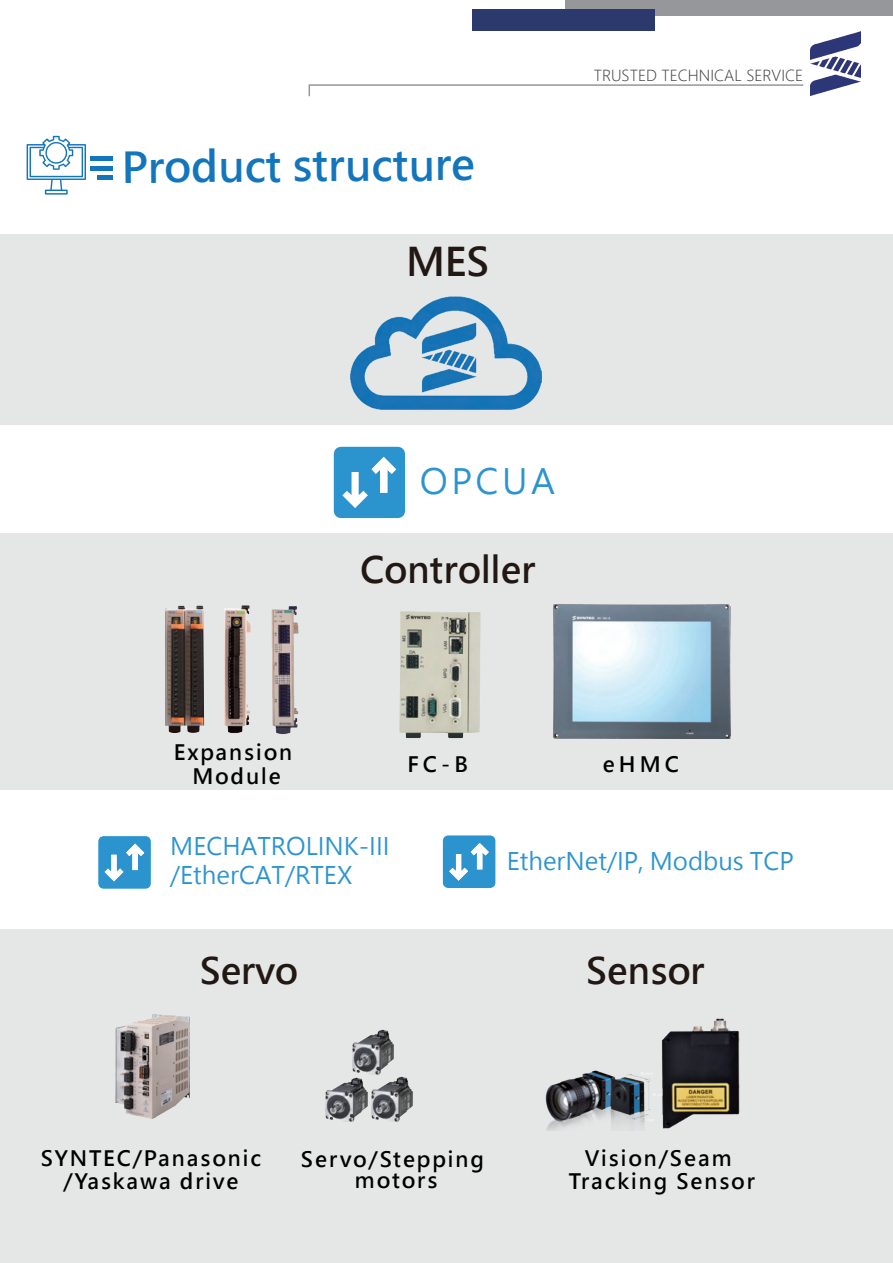
<style>
.page{position:relative;width:893px;height:1263px;background:#fff}
.page>*{position:absolute;margin:0;border:0;box-sizing:border-box;transform-origin:0 0}
.t1{font:700 42px "Microsoft Jheng Hei";letter-spacing:-.01em;color:#1375bc}
.t2{font:700 39px "Microsoft Jheng Hei";color:#211814}
.t3{font:700 36px "Microsoft Jheng Hei";color:#211814}
.t4{font:34.5px "Microsoft Jheng Hei";letter-spacing:.1em;color:#2b94cf}
.t5{font:24px/28.8px "Microsoft Jheng Hei";color:#2b94cf}
.t6{font:700 21px/22.5px "Microsoft Jheng Hei";letter-spacing:.09em;color:#000;text-align:center}
.t7{font:300 15px "Microsoft Jheng Hei";color:#3d3b3a}
</style>
<div class="page">
<div style="left:0;top:929px;width:893px;height:334px;background:#e5e6e6"></div>
<div style="left:0;top:533px;width:893px;height:256px;background:#e5e6e6"></div>
<div style="left:0;top:234px;width:893px;height:191px;background:#e5e6e6"></div>
<hr style="left:90px;top:157px;width:22px;height:4px;background:#1375bc">
<hr style="left:90px;top:166px;width:22px;height:4px;background:#1375bc">
<hr style="left:97px;top:175px;width:15px;height:4px;background:#1375bc">
<svg style="left:27px;top:136px;width:59px;height:59px"></svg>
<img style="left:545px;top:1070px;width:117px;height:60px">
<svg style="left:334px;top:447px;width:71px;height:71px;background:#4ca4d6"></svg>
<svg style="left:98px;top:836px;width:53px;height:53px;background:#50a7d7"></svg>
<svg style="left:443px;top:835px;width:52px;height:53px;background:#4fa6d7"></svg>
<img style="left:325px;top:1076px;width:88px;height:46px">
<img style="left:351px;top:1029px;width:45px;height:48px">
<img style="left:351px;top:296px;width:190px;height:152px">
<svg style="left:308px;top:84px;width:496px;height:13px"></svg>
<div style="left:565px;top:0;width:328px;height:15px;background:#96979b"></div>
<img style="left:811px;top:32px;width:49px;height:64px">
<div style="left:473px;top:9px;width:182px;height:21px;background:#2b396d"></div>
<img style="left:587px;top:604px;width:143px;height:134px">
<img style="left:399px;top:604px;width:188px;height:135px">
<img style="left:116px;top:1015px;width:73px;height:104px">
<img style="left:165px;top:606px;width:39px;height:127px">
<img style="left:224px;top:605px;width:27px;height:129px">
<img style="left:271px;top:606px;width:28px;height:128px">
<img style="left:662px;top:1018px;width:77px;height:111px">
<h1 class="t1" style="left:122px;top:140px;width:355px">Product structure</h1>
<h2 class="t2" style="left:406px;top:237px;width:85px">MES</h2>
<p class="t7" style="left:594px;top:65px;width:211px">TRUSTED TECHNICAL SERVICE</p>
<h3 class="t4" style="left:420px;top:459px;width:136px">OPCUA</h3>
<h3 class="t3" style="left:360px;top:547px;width:177px">Controller</h3>
<p class="t6" style="left:174px;top:740px;width:120px;line-height:24px">Expansion<br>Module</p>
<p class="t5" style="left:170px;top:832px;width:221px">MECHATROLINK-III /EtherCAT/RTEX</p>
<p class="t6" style="left:407px;top:753px;width:62px">FC-B</p>
<p class="t6" style="left:603px;top:753px;width:78px">eHMC</p>
<p class="t5" style="left:507px;top:847px;width:289px">EtherNet/IP, Modbus TCP</p>
<h3 class="t3" style="left:200px;top:948px;width:100px">Servo</h3>
<h3 class="t3" style="left:586px;top:948px;width:120px">Sensor</h3>
<p class="t6" style="left:41px;top:1147px;width:222px">SYNTEC/Panasonic /Yaskawa drive</p>
<p class="t6" style="left:301px;top:1149px;width:185px;line-height:21px">Servo/Stepping motors</p>
<p class="t6" style="left:569px;top:1147px;width:188px">Vision/Seam<br>Tracking Sensor</p>
</div>
